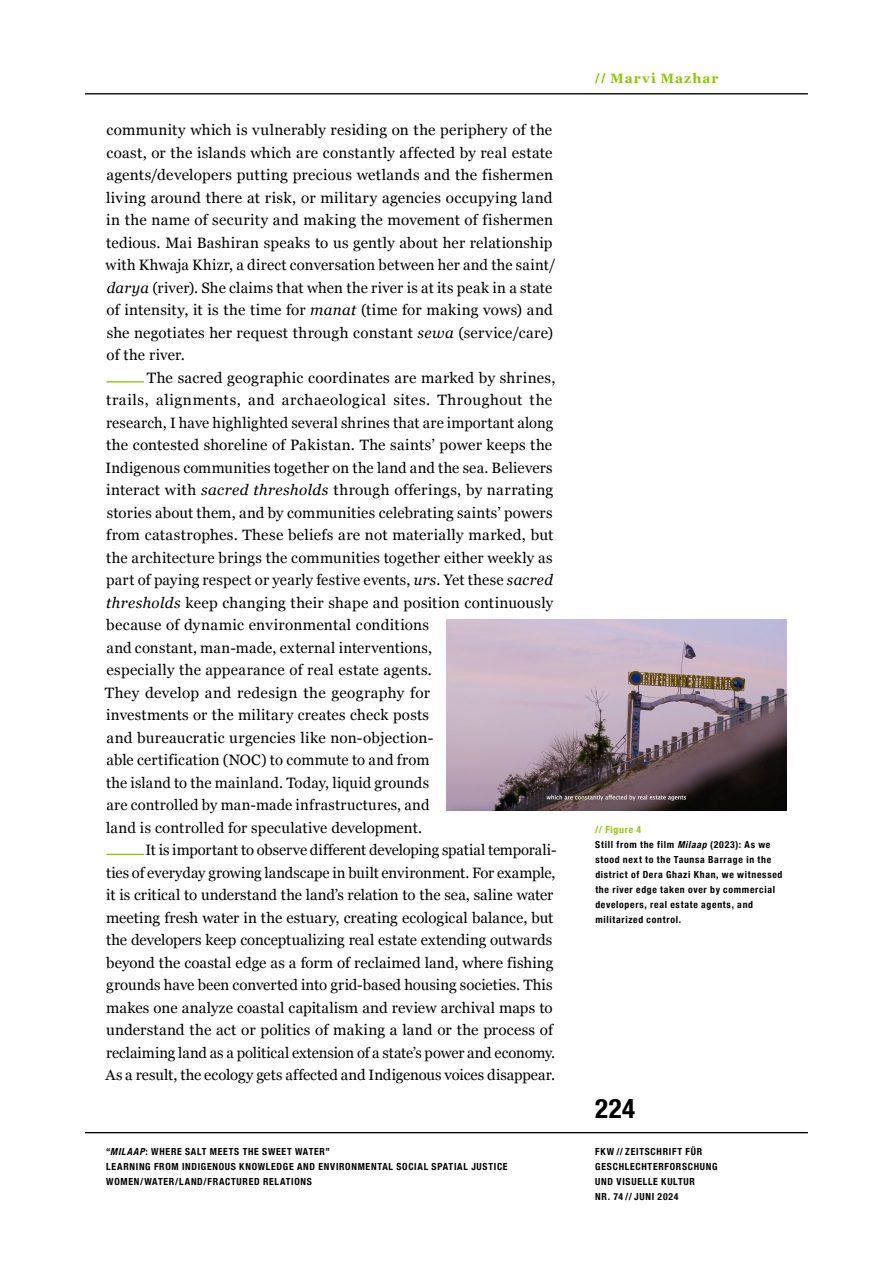
<style>
.page{position:relative;width:893px;height:1263px;background:#fff}
.page>*{position:absolute;margin:0;border:0;box-sizing:border-box;transform-origin:0 0}
.t1{font:700 condensed 27px "Helvetica Neue";color:#000}
.t2{font:15px/22.5px "Georgia";letter-spacing:.01em;color:#000}
.t3{font:700 13.5px "Georgia";letter-spacing:.075em;color:#8cc800}
.t4{font:700 condensed 9.75px/15px "Helvetica Neue";letter-spacing:.075em;color:#000}
.s1{font-style:italic}
.s2{font-family:"Helvetica Neue";font-stretch:condensed}
.s3{color:#8cc800}
</style>
<div class="page">
<hr style="left:85px;top:93px;width:723px;height:1px;background:#000">
<hr style="left:85px;top:1132px;width:723px;height:1px;background:#000">
<img style="left:446px;top:620px;width:341px;height:190px">
<hr style="left:106px;top:381px;width:38px;height:2px;background:#8cc800">
<hr style="left:106px;top:854px;width:38px;height:1px;background:#8cc800">
<p class="t2" style="left:105px;top:118px;width:452px">community which is vulnerably residing on the periphery of the coast, or the islands which are constantly affected by real estate agents/developers putting precious wetlands and the fishermen living around there at risk, or military agencies occupying land in the name of security and making the movement of fishermen tedious. Mai Bashiran speaks to us gently about her relationship with Khwaja Khizr, a direct conversation between her and the saint/ <span class="s1">darya</span> (river). She claims that when the river is at its peak in a state of intensity, it is the time for <span class="s1">manat</span> (time for making vows) and she negotiates her request through constant <span class="s1">sewa</span> (service/care) of the river.</p>
<p class="t2" style="left:105px;top:365px;width:452px;text-indent:42px">The sacred geographic coordinates are marked by shrines, trails, alignments, and archaeological sites. Throughout the research, I have highlighted several shrines that are important along the contested shoreline of Pakistan. The saints’ power keeps the Indigenous communities together on the land and the sea. Believers interact with <span class="s1">sacred thresholds</span> through offerings, by narrating stories about them, and by communities celebrating saints’ powers from catastrophes. These beliefs are not materially marked, but the architecture brings the communities together either weekly as part of paying respect or yearly festive events, <span class="s1">urs</span>. Yet these <span class="s1">sacred thresholds</span> keep changing their shape and position continuously because of dynamic environmental conditions<br>and constant, man-made, external interventions,<br>especially the appearance of real estate agents.<br>They develop and redesign the geography for<br>investments or the military creates check posts<br>and bureaucratic urgencies like non-objection-<br>able certification (NOC) to commute to and from<br>the island to the mainland. Today, liquid grounds<br>are controlled by man-made infrastructures, and<br>land is controlled for speculative development.</p>
<p class="t2" style="left:106px;top:838px;width:453px;text-indent:40px">It is important to observe different developing spatial temporali&shy;ties of everyday growing landscape in built environment. For example, it is critical to understand the land’s relation to the sea, saline water meeting fresh water in the estuary, creating ecological balance, but the developers keep conceptualizing real estate extending outwards beyond the coastal edge as a form of reclaimed land, where fishing grounds have been converted into grid-based housing societies. This makes one analyze coastal capitalism and review archival maps to understand the act or politics of making a land or the process of reclaiming land as a political extension of a state’s power and economy.<br>As a result, the ecology gets affected and Indigenous voices disappear.</p>
<p class="t4" style="left:106px;top:1143px;width:403px">“<span class="s1">MILAAP</span>: WHERE SALT MEETS THE SWEET WATER”<br>LEARNING FROM INDIGENOUS KNOWLEDGE AND ENVIRONMENTAL SOCIAL SPATIAL JUSTICE<br>WOMEN/WATER/LAND/FRACTURED RELATIONS</p>
<p class="t3" style="left:595px;top:68px;width:125px"><span class="s2">//</span> Marvi Mazhar</p>
<p class="t4" style="left:595px;top:821px;width:189px"><span class="s3">// Figure 4<br></span>Still from the film <span class="s1">Milaap</span> (2023): As we stood next to the Taunsa Barrage in the district of Dera Ghazi Khan, we witnessed the river edge taken over by commercial developers, real estate agents, and militarized control.</p>
<h1 class="t1" style="left:595px;top:1085px;width:41px">224</h1>
<p class="t4" style="left:595px;top:1143px;width:124px">FKW // ZEITSCHRIFT FÜR<br>GESCHLECHTERFORSCHUNG<br>UND VISUELLE KULTUR<br>NR. 74 // JUNI 2024</p>
</div>
